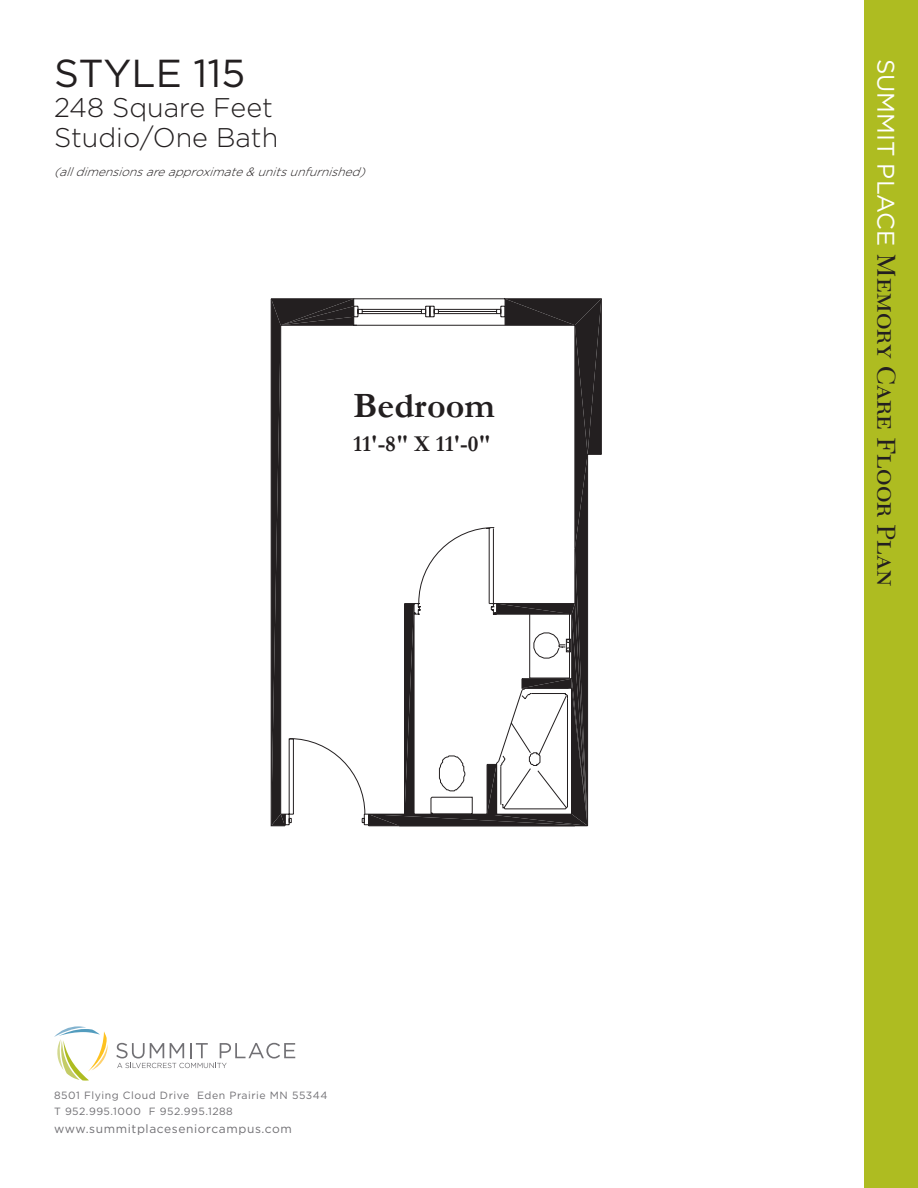
<style>
.page{position:relative;width:918px;height:1188px;background:#fff}
.page>*{position:absolute;margin:0;border:0;box-sizing:border-box;transform-origin:0 0}
.t1{font:39px "Gotham";color:#231f20}
.t2{font:700 36px "Garamond";color:#231f20}
.t3{font:27px "New Caledonia SC";color:#231f20}
.t4{font:300 27px "Gotham";color:#231f20}
.t5{font:700 22.8px "Garamond";color:#231f20}
.t6{font:italic 300 12px "Gotham";color:#231f20}
.t7{font:12px "Gotham";letter-spacing:.05em;color:#717074}
.t8{font:10.5px "Gotham";letter-spacing:.05em;color:#717074}
.s1{font-family:"Gotham";font-size:24px;color:#fff}
</style>
<div class="page">
<svg style="left:116px;top:1043px;width:179px;height:25px"></svg>
<svg style="left:54px;top:1026px;width:54px;height:55px"></svg>
<div style="left:864px;top:0;width:54px;height:1188px;background:#aebc21"></div>
<svg style="left:271px;top:299px;width:330px;height:527px"></svg>
<p class="t1" style="left:54px;top:51px;width:193px">STYLE 115</p>
<p class="t4" style="left:54px;top:92px;width:220px">248 Square Feet</p>
<p class="t4" style="left:54px;top:122px;width:226px">Studio/One Bath</p>
<p class="t6" style="left:54px;top:166px;width:317px">(alldimensionsareapproximate&amp;unitsunfurnished)</p>
<p class="t2" style="left:353px;top:382px;width:143px">Bedroom</p>
<p class="t5" style="left:353px;top:428px;width:139px">11'-8" X 11'-0"</p>
<p class="t8" style="left:54px;top:1089px;width:275px">8501 Flying Cloud Drive Eden Prairie MN 55344</p>
<p class="t8" style="left:54px;top:1106px;width:180px">T 952.995.1000 F 952.995.1288</p>
<p class="t7" style="left:54px;top:1122px;width:239px">www.summitplaceseniorcampus.com</p>
<p class="t3" style="left:902px;top:58px;width:530px;rotate:90deg"><span class="s1">SUMMIT PLACE</span> Memory Care Floor Plan</p>
</div>
